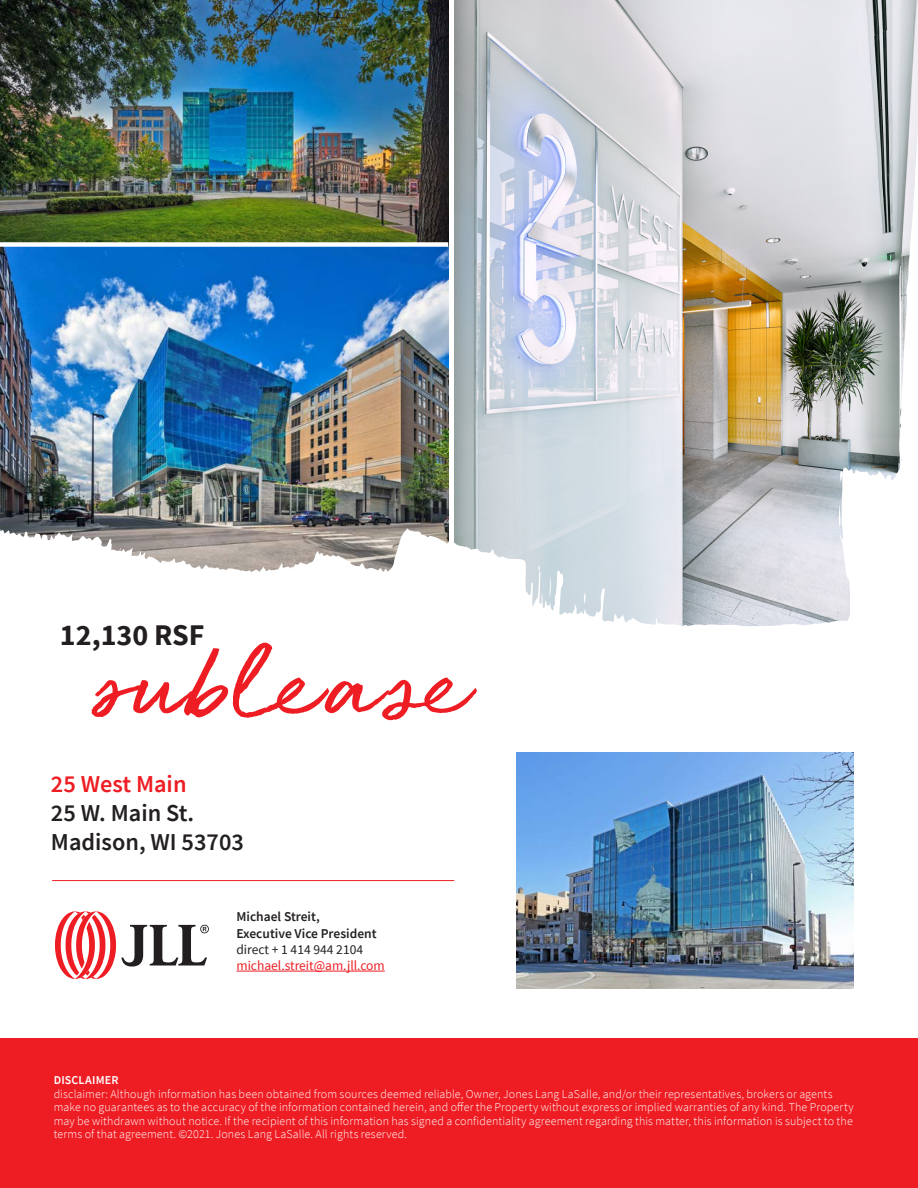
<style>
.page{position:relative;width:918px;height:1188px;background:#fff}
.page>*{position:absolute;margin:0;border:0;box-sizing:border-box;transform-origin:0 0}
.t1{font:125.7px "JLL Hand";letter-spacing:.02em;color:#ee1d23}
.t2{font:700 30px "Source Sans Pro";color:#231f20}
.Property_-_Body_Text{font:600 24.3px "Source Sans Pro";color:#231f20}
.Property_-_Body_Text-2{font:600 24.3px "Source Sans Pro";color:#ee1d23}
.t3{font:600 13.5px "Source Sans Pro";color:#231f20}
.t4{font:13.5px "Source Sans Pro";color:#ee1d23}
.t5{font:13.5px "Source Sans Pro";color:#231f20}
.Disclaimer{font:300 12px/13.5px "Source Sans Pro";letter-spacing:.01em;color:#fff}
.Disclaimer-2{font:600 12px "Source Sans Pro";letter-spacing:.01em;color:#fff}
</style>
<div class="page">
<img style="left:454px;top:0;width:464px;height:99px">
<img style="left:0;top:0;width:448px;height:99px">
<img style="left:0;top:99px;width:918px;height:890px">
<svg style="left:584px;top:593px;width:2px;height:11px"></svg>
<svg style="left:538px;top:565px;width:2px;height:6px"></svg>
<svg style="left:549px;top:576px;width:3px;height:23px"></svg>
<img style="left:516px;top:752px;width:337px;height:236px">
<svg style="left:55px;top:911px;width:154px;height:68px"></svg>
<hr style="left:52px;top:880px;width:402px;height:1px;background:#ee1d23">
<div style="left:0;top:242px;width:448px;height:5px;background:#fff"></div>
<div style="left:0;top:1038px;width:918px;height:150px;background:#ee1d23"></div>
<hr style="left:236px;top:971px;width:149px;height:1px;background:#ee1d23">
<p class="t2" style="left:60px;top:615px;width:146px">12,130 RSF</p>
<p class="t1" style="left:93px;top:591px;width:388px">sublease</p>
<p class="Property_-_Body_Text-2" style="left:51px;top:768px;width:137px">25 West Main</p>
<p class="Property_-_Body_Text" style="left:51px;top:797px;width:145px">25 W. Main St.</p>
<p class="Property_-_Body_Text" style="left:51px;top:826px;width:194px">Madison, WI 53703</p>
<p class="t3" style="left:236px;top:908px;width:85px">Michael Streit,</p>
<p class="t3" style="left:236px;top:924px;width:142px">Executive Vice President</p>
<p class="t5" style="left:236px;top:941px;width:128px">direct + 1 414 944 2104</p>
<p class="t4" style="left:236px;top:957px;width:150px">michael.streit@am.jll.com</p>
<p class="Disclaimer-2" style="left:54px;top:1073px;width:66px">DISCLAIMER</p>
<p class="Disclaimer" style="left:54px;top:1087px;width:801px">disclaimer: Although information has been obtained from sources deemed reliable, Owner, Jones Lang LaSalle, and/or their representatives, brokers or agents make no guarantees as to the accuracy of the information contained herein, and offer the Property without express or implied warranties of any kind. The Property may be withdrawn without notice. If the recipient of this information has signed a confidentiality agreement regarding this matter, this information is subject to the terms of that agreement. ©2021. Jones Lang LaSalle. All rights reserved.</p>
</div>
